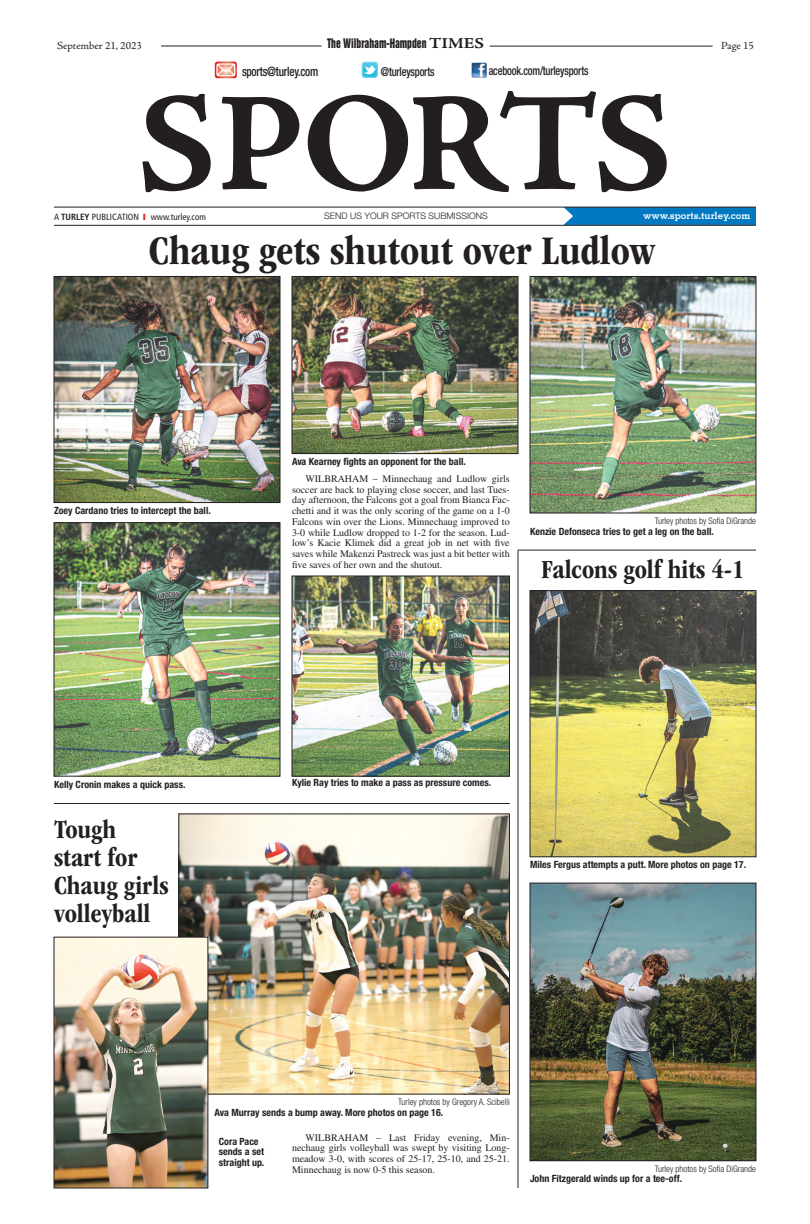
<style>
.page{position:relative;width:810px;height:1224px;background:#fff}
.page>*{position:absolute;margin:0;border:0;box-sizing:border-box;transform-origin:0 0}
.t1{font:139.5px "Adobe Jenson Pro Bold Capt";letter-spacing:-.04em;color:#231f20}
.times_-_headline{font:700 condensed 42px "ITC Garamond Std";color:#231f20}
.times_-_headline2{font:700 condensed 27px/28px "ITC Garamond Std";color:#231f20}
.t2{font:500 condensed 12.9px "Helvetica Neue LT Std";letter-spacing:-.02em;color:#231f20;scale:.86 1}
.t3{font:500 condensed 12.3px "Helvetica Neue LT Std";letter-spacing:-.02em;color:#231f20;scale:.85 1}
.t4{font:12px "Helvetica Inserat LT Std";color:#231f20;scale:.8 1}
.t5{font:11px "Adobe Jenson Pro";color:#231f20}
.times_-_body_text{font:10px/10.7px "Times LT Std";color:#231f20;text-align:justify}
.times_-_cutline{font:700 condensed 10px/10.7px "Helvetica Neue LT Std";color:#231f20}
.t6{font:700 10px "Memphis LT Std";color:#fff}
.times_-_cutline-2{font:300 condensed 9px "Helvetica Neue LT Std";color:#231f20}
.t7{font:condensed 9px "Frutiger LT Std";color:#231f20}
.t8{font:300 9px "Helvetica Neue LT Std";color:#231f20}
.s1{font-family:"Adobe Jenson Pro Bold Capt";font-size:15px}
.s2{color:#e61e25}
.s3{font-weight:700}
</style>
<div class="page">
<hr style="left:161px;top:46px;width:161px;height:1px;background:#231f20">
<hr style="left:490px;top:46px;width:223px;height:1px;background:#231f20">
<img style="left:471px;top:63px;width:16px;height:14px">
<svg style="left:362px;top:62px;width:16px;height:16px"></svg>
<svg style="left:362px;top:62px;width:16px;height:15px"></svg>
<svg style="left:564px;top:208px;width:192px;height:17px;background:#067bc1"></svg>
<hr style="left:54px;top:207px;width:702px;height:1px;background:#231f20">
<hr style="left:54px;top:225px;width:702px;height:1px;background:#231f20">
<svg style="left:215px;top:62px;width:22px;height:16px"></svg>
<img style="left:56px;top:278px;width:222px;height:223px">
<div style="left:54px;top:276px;width:226px;height:227px;border:1px solid #231f20"></div>
<img style="left:294px;top:278px;width:222px;height:174px">
<div style="left:292px;top:276px;width:226px;height:178px;border:1px solid #231f20"></div>
<img style="left:532px;top:278px;width:222px;height:233px">
<div style="left:530px;top:276px;width:226px;height:237px;border:1px solid #231f20"></div>
<img style="left:56px;top:524px;width:222px;height:250px">
<div style="left:54px;top:522px;width:226px;height:254px;border:1px solid #231f20"></div>
<img style="left:294px;top:578px;width:214px;height:196px">
<div style="left:292px;top:576px;width:218px;height:200px;border:1px solid #231f20"></div>
<hr style="left:518px;top:550px;width:238px;height:1px;background:#231f20">
<img style="left:532px;top:592px;width:222px;height:263px">
<div style="left:530px;top:590px;width:226px;height:267px;border:1px solid #231f20"></div>
<img style="left:532px;top:885px;width:222px;height:274px">
<div style="left:530px;top:883px;width:226px;height:278px;border:1px solid #231f20"></div>
<hr style="left:518px;top:550px;width:1px;height:638px;background:#231f20">
<hr style="left:54px;top:803px;width:456px;height:1px;background:#231f20">
<img style="left:181px;top:816px;width:327px;height:276px">
<div style="left:179px;top:814px;width:331px;height:280px;border:1px solid #231f20"></div>
<img style="left:56px;top:939px;width:150px;height:247px">
<div style="left:54px;top:937px;width:154px;height:251px;border:1px solid #231f20"></div>
<p class="t5" style="left:57px;top:40px;width:86px">September 21, 2023</p>
<p class="t4" style="left:327px;top:37px;width:198px">The Wilbraham-Hampden <span class="s1">TIMES</span></p>
<p class="t5" style="left:721px;top:40px;width:34px">Page 15</p>
<p class="t2" style="left:242px;top:64px;width:90px">sports@turley.com</p>
<p class="t3" style="left:381px;top:64px;width:65px">@turleysports</p>
<p class="t3" style="left:489px;top:64px;width:119px">acebook.com/turleysports</p>
<p class="t1" style="left:137px;top:62px;width:537px">SPORTS</p>
<p class="t7" style="left:143px;top:211px;width:64px"><span class="s2">❙</span> www.turley.com</p>
<p class="t8" style="left:324px;top:211px;width:165px">SEND US YOUR SPORTS SUBMISSIONS</p>
<p class="t6" style="left:643px;top:209px;width:109px">www.sports.turley.com</p>
<p class="t7" style="left:54px;top:211px;width:86px">A <span class="s3">TURLEY</span> PUBLICATION</p>
<p class="times_-_headline" style="left:149px;top:227px;width:508px">Chaug gets shutout over Ludlow</p>
<p class="times_-_cutline" style="left:54px;top:505px;width:158px">Zoey Cardano tries to intercept the ball.</p>
<p class="times_-_cutline" style="left:292px;top:456px;width:175px">Ava Kearney fights an opponent for the ball.</p>
<p class="times_-_body_text" style="left:292px;top:473px;width:219px;text-indent:14px">WILBRAHAM – Minnechaug and Ludlow girls soccer are back to playing close soccer, and last Tues&shy;day afternoon, the Falcons got a goal from Bianca Fac&shy;chetti and it was the only scoring of the game on a 1-0<br>Falcons win over the Lions. Minnechaug improved to 3-0 while Ludlow dropped to 1-2 for the season. Lud&shy;low’s Kacie Klimek did a great job in net with five saves while Makenzi Pastreck was just a bit better with five saves of her own and the shutout.</p>
<p class="times_-_cutline-2" style="left:655px;top:516px;width:103px">Turley photos by Sofia DiGrande</p>
<p class="times_-_cutline" style="left:530px;top:526px;width:185px">Kenzie Defonseca tries to get a leg on the ball.</p>
<p class="times_-_headline2" style="left:541px;top:555px;width:205px">Falcons golf hits 4-1</p>
<p class="times_-_cutline" style="left:54px;top:779px;width:133px">Kelly Cronin makes a quick pass.</p>
<p class="times_-_headline2" style="left:54px;top:816px;width:116px">Tough start for<br>Chaug girls volleyball</p>
<p class="times_-_cutline" style="left:292px;top:777px;width:201px">Kylie Ray tries to make a pass as pressure comes.</p>
<p class="times_-_cutline" style="left:530px;top:859px;width:218px">Miles Fergus attempts a putt. More photos on page 17.</p>
<p class="times_-_cutline-2" style="left:398px;top:1097px;width:113px">Turley photos by Gregory A. Scibelli</p>
<p class="times_-_cutline" style="left:215px;top:1107px;width:230px">Ava Murray sends a bump away. More photos on page 16.</p>
<p class="times_-_cutline" style="left:219px;top:1136px;width:47px">Cora Pace sends a set straight up.</p>
<p class="times_-_body_text" style="left:292px;top:1132px;width:219px;text-indent:14px">WILBRAHAM – Last Friday evening, Min&shy;nechaug girls volleyball was swept by visiting Long&shy;meadow 3-0, with scores of 25-17, 25-10, and 25-21.<br>Minnechaug is now 0-5 this season.</p>
<p class="times_-_cutline-2" style="left:655px;top:1163px;width:103px">Turley photos by Sofia DiGrande</p>
<p class="times_-_cutline" style="left:530px;top:1173px;width:154px">John Fitzgerald winds up for a tee-off.</p>
</div>
